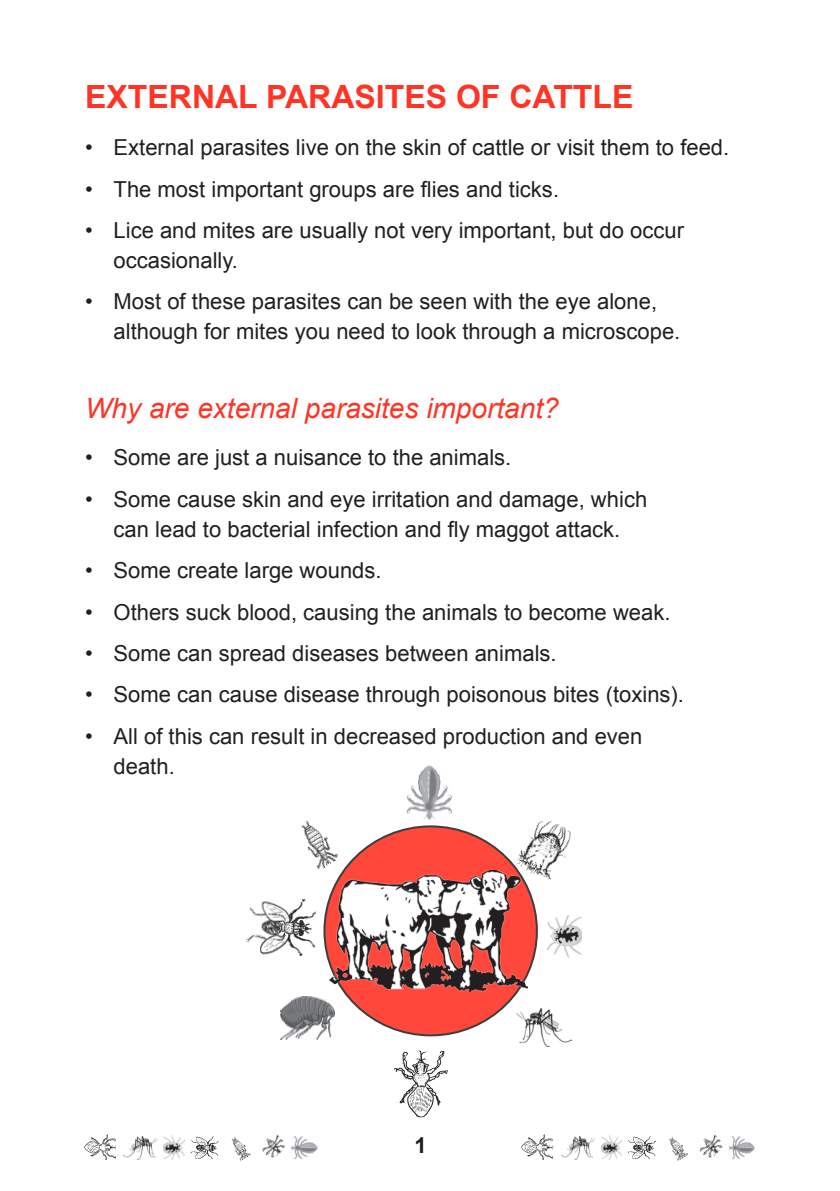
<style>
.page{position:relative;width:840px;height:1191px;background:#fff}
.page>*{position:absolute;margin:0;border:0;box-sizing:border-box;transform-origin:0 0}
.heading_2{font:700 32px "Arial";color:#ff3425}
.heading_3{font:italic 28px "Arial";color:#ff3425}
.Bullet{font:22px/30px "Arial";color:#231f20}
.Body_text{font:700 22px "Arial";color:#231f20}
</style>
<div class="page">
<img style="left:669px;top:1136px;width:19px;height:25px">
<img style="left:628px;top:1136px;width:27px;height:23px">
<img style="left:521px;top:1134px;width:32px;height:25px">
<img style="left:699px;top:1134px;width:24px;height:24px">
<img style="left:561px;top:1136px;width:33px;height:23px">
<img style="left:601px;top:1135px;width:20px;height:24px">
<img style="left:728px;top:1136px;width:26px;height:23px">
<img style="left:231px;top:1136px;width:20px;height:25px">
<img style="left:190px;top:1136px;width:28px;height:23px">
<img style="left:84px;top:1134px;width:32px;height:25px">
<img style="left:262px;top:1134px;width:23px;height:24px">
<img style="left:124px;top:1136px;width:33px;height:23px">
<img style="left:164px;top:1135px;width:20px;height:24px">
<img style="left:290px;top:1136px;width:27px;height:23px">
<img style="left:301px;top:820px;width:38px;height:49px">
<img style="left:246px;top:899px;width:69px;height:57px">
<img style="left:513px;top:821px;width:58px;height:64px">
<img style="left:394px;top:1050px;width:53px;height:67px">
<div style="left:324px;top:826px;width:212px;height:209px;background:#ff483b;border-radius:50%"></div>
<img style="left:406px;top:765px;width:46px;height:55px">
<img style="left:280px;top:996px;width:54px;height:43px">
<img style="left:547px;top:916px;width:34px;height:41px">
<img style="left:516px;top:1009px;width:55px;height:37px">
<img style="left:329px;top:870px;width:198px;height:121px">
<p class="heading_2" style="left:85px;top:76px;width:85px">EXTERN</p>
<p class="heading_2" style="left:215px;top:76px;width:415px">AL PARASITES OF CATTLE</p>
<p class="Bullet" style="left:85px;top:133px;width:645px">• External parasites live on the skin of cattle or visit them to feed.</p>
<p class="Bullet" style="left:85px;top:174px;width:475px">• The most important groups are flies and ticks.</p>
<p class="Bullet" style="left:113px;top:215px;width:571px;text-indent:-28px">• Lice and mites are usually not very important, but do occur occasionally.</p>
<p class="Bullet" style="left:113px;top:287px;width:568px;text-indent:-28px">• Most of these parasites can be seen with the eye alone, although for mites you need to look through a microscope.</p>
<p class="heading_3" style="left:85px;top:390px;width:475px">Why are external parasites important?</p>
<p class="Bullet" style="left:85px;top:443px;width:427px">• Some are just a nuisance to the animals.</p>
<p class="Bullet" style="left:85px;top:484px;width:563px;text-align:center">• Some cause skin and eye irritation and damage, which can lead to bacterial infection and fly maggot attack.</p>
<p class="Bullet" style="left:85px;top:555px;width:298px">• Some create large wounds.</p>
<p class="Bullet" style="left:85px;top:597px;width:586px">• Others suck blood, causing the animals to become weak.</p>
<p class="Bullet" style="left:85px;top:638px;width:472px">• Some can spread diseases between animals.</p>
<p class="Bullet" style="left:85px;top:679px;width:600px">• Some can cause disease through poisonous bites (toxins).</p>
<p class="Bullet" style="left:113px;top:721px;width:530px;text-indent:-28px">• All of this can result in decreased production and even death.</p>
<p class="Body_text" style="left:414px;top:1130px;width:14px">1</p>
</div>
